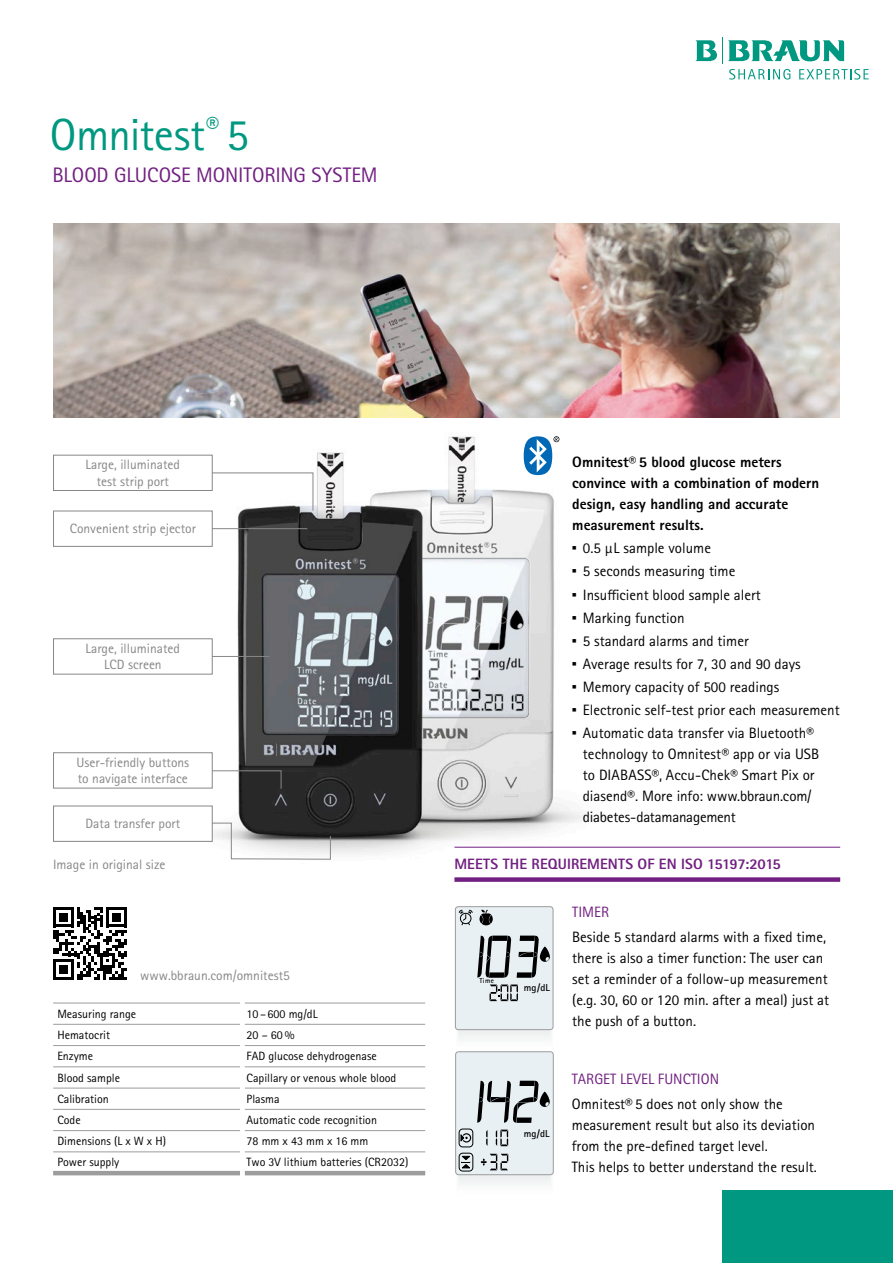
<style>
.page{position:relative;width:893px;height:1263px;background:#fff}
.page>*{position:absolute;margin:0;border:0;box-sizing:border-box;transform-origin:0 0}
.t1{font:45px "Rotis Sans Serif Pro";letter-spacing:-.015em;color:#009880}
.t2{font:21px "Rotis Sans Serif Pro";letter-spacing:-.005em;color:#712081}
.t3{font:15px/21px "Rotis Sans Serif Pro";color:#000}
.t4{font:800 15px/21px "Rotis Sans Serif Pro";color:#000}
.t5{font:800 15px "Rotis Sans Serif Pro";letter-spacing:.005em;color:#712081}
.t6{font:15px "Rotis Sans Serif Pro";color:#712081}
.t7{font:13.5px/16.5px "Rotis Sans Serif Pro";color:#868786;text-align:center}
.t8{font:12px "Rotis Sans Serif Pro";color:#000}
.t9{font:700 10.05px "Rotis Sans Serif";color:#000}
.t10{font:700 7.05px "Rotis Sans Serif";color:#000}
</style>
<div class="page">
<img style="left:237px;top:436px;width:406px;height:419px">
<img style="left:54px;top:223px;width:786px;height:194px">
<hr style="left:190px;top:656px;width:79px;height:1px;background:#868786">
<svg style="left:53px;top:752px;width:229px;height:37px"></svg>
<svg style="left:53px;top:638px;width:160px;height:37px"></svg>
<svg style="left:53px;top:454px;width:261px;height:93px"></svg>
<hr style="left:53px;top:1003px;width:187px;height:1px;background:#9c9c9d">
<hr style="left:245px;top:1003px;width:180px;height:1px;background:#9c9c9d">
<hr style="left:53px;top:1024px;width:187px;height:1px;background:#9c9c9d">
<hr style="left:245px;top:1024px;width:180px;height:1px;background:#9c9c9d">
<hr style="left:53px;top:1045px;width:187px;height:1px;background:#9c9c9d">
<hr style="left:245px;top:1045px;width:180px;height:1px;background:#9c9c9d">
<hr style="left:53px;top:1066px;width:187px;height:1px;background:#9c9c9d">
<hr style="left:245px;top:1066px;width:180px;height:1px;background:#9c9c9d">
<hr style="left:53px;top:1088px;width:187px;height:1px;background:#9c9c9d">
<hr style="left:245px;top:1088px;width:180px;height:1px;background:#9c9c9d">
<hr style="left:53px;top:1109px;width:187px;height:1px;background:#9c9c9d">
<hr style="left:245px;top:1109px;width:180px;height:1px;background:#9c9c9d">
<hr style="left:53px;top:1130px;width:187px;height:1px;background:#9c9c9d">
<hr style="left:245px;top:1130px;width:180px;height:1px;background:#9c9c9d">
<hr style="left:53px;top:1151px;width:187px;height:1px;background:#9c9c9d">
<hr style="left:245px;top:1151px;width:180px;height:1px;background:#9c9c9d">
<hr style="left:53px;top:1171px;width:187px;height:4px;background:#9c9c9d">
<hr style="left:245px;top:1171px;width:180px;height:4px;background:#9c9c9d">
<div style="left:722px;top:1191px;width:171px;height:72px;background:#009880"></div>
<svg style="left:695px;top:37px;width:174px;height:43px"></svg>
<svg style="left:524px;top:436px;width:35px;height:39px"></svg>
<hr style="left:454px;top:847px;width:386px;height:1px;background:#712081">
<div style="left:454px;top:877px;width:386px;height:5px;background:#712081"></div>
<svg style="left:54px;top:907px;width:72px;height:73px"></svg>
<svg style="left:457px;top:1018px;width:97px;height:43px"></svg>
<div style="left:455px;top:907px;width:98px;height:123px;background:#e9f0f3;border-radius:3px"></div>
<svg style="left:459px;top:910px;width:14px;height:16px"></svg>
<svg style="left:479px;top:910px;width:14px;height:15px"></svg>
<div style="left:492px;top:935px;width:15px;height:6px;background:#000"></div>
<div style="left:489px;top:972px;width:15px;height:6px;background:#000"></div>
<svg style="left:504px;top:936px;width:7px;height:42px"></svg>
<svg style="left:477px;top:936px;width:15px;height:42px"></svg>
<div style="left:520px;top:935px;width:15px;height:6px;background:#8c9092"></div>
<svg style="left:518px;top:936px;width:32px;height:42px"></svg>
<svg style="left:490px;top:984px;width:28px;height:17px"></svg>
<div style="left:455px;top:906px;width:98px;height:124px;border:1px solid #9c9c9d;border-radius:3px"></div>
<div style="left:456px;top:1052px;width:97px;height:123px;background:#e9f0f3;border-radius:3px"></div>
<svg style="left:477px;top:1081px;width:73px;height:42px"></svg>
<svg style="left:486px;top:1130px;width:2px;height:16px"></svg>
<svg style="left:496px;top:1129px;width:12px;height:17px"></svg>
<div style="left:459px;top:1128px;width:14px;height:19px;border:1px solid #000;border-radius:4px"></div>
<svg style="left:460px;top:1133px;width:12px;height:10px"></svg>
<div style="left:459px;top:1153px;width:14px;height:18px;border:1px solid #000;border-radius:4px"></div>
<svg style="left:457px;top:1154px;width:97px;height:30px"></svg>
<div style="left:455px;top:1051px;width:98px;height:124px;border:1px solid #9c9c9d;border-radius:3px"></div>
<svg style="left:53px;top:805px;width:278px;height:55px"></svg>
<h1 class="t1" style="left:50px;top:108px;width:200px">Omnitest<sup>®</sup> 5</h1>
<h2 class="t2" style="left:52px;top:162px;width:327px">BLOOD GLUCOSE MONITORING SYSTEM</h2>
<p class="t7" style="left:86px;top:456px;width:96px">Large, illuminated test strip port</p>
<p class="t7" style="left:70px;top:521px;width:128px">Convenient strip ejector</p>
<p class="t7" style="left:86px;top:640px;width:96px">Large, illuminated<br>LCD screen</p>
<p class="t7" style="left:77px;top:754px;width:114px;text-align:left">User-friendly buttons to navigate interface</p>
<p class="t7" style="left:86px;top:816px;width:96px">Data transfer port</p>
<p class="t4" style="left:572px;top:451px;width:248px">Omnitest® 5 blood glucose meters convince with a combination of modern design, easy handling and accurate measurement results.</p>
<p class="t3" style="left:572px;top:538px;width:140px">■ 0.5 µL sample volume</p>
<p class="t3" style="left:572px;top:561px;width:165px">■ 5 seconds measuring time</p>
<p class="t3" style="left:572px;top:584px;width:190px">■ Insufficient blood sample alert</p>
<p class="t3" style="left:572px;top:607px;width:114px">■ Marking function</p>
<p class="t3" style="left:572px;top:630px;width:178px">■ 5 standard alarms and timer</p>
<p class="t3" style="left:572px;top:653px;width:230px">■ Average results for 7, 30 and 90 days</p>
<p class="t3" style="left:572px;top:677px;width:208px">■ Memory capacity of 500 readings</p>
<p class="t3" style="left:572px;top:700px;width:269px">■ Electronic self-test prior each measurement</p>
<p class="t3" style="left:583px;top:723px;width:238px;text-indent:-11px">■ Automatic data transfer via Bluetooth® technology to Omnitest® app or via USB to DIABASS®, Accu-Chek® Smart Pix or diasend®. More info: www.bbraun.com/ diabetes-datamanagement</p>
<p class="t7" style="left:53px;top:857px;width:114px">Image in original size</p>
<p class="t5" style="left:454px;top:854px;width:328px">MEETS THE REQUIREMENTS OF EN ISO 15197:2015</p>
<p class="t7" style="left:140px;top:967px;width:151px">www.bbraun.com/omnitest5</p>
<p class="t10" style="left:479px;top:976px;width:16px">Time</p>
<p class="t8" style="left:57px;top:1007px;width:80px">Measuring range</p>
<p class="t8" style="left:247px;top:1007px;width:72px">10–600 mg/dL</p>
<p class="t8" style="left:57px;top:1028px;width:54px">Hematocrit</p>
<p class="t8" style="left:247px;top:1028px;width:50px">20 – 60 %</p>
<p class="t8" style="left:57px;top:1049px;width:37px">Enzyme</p>
<p class="t8" style="left:247px;top:1049px;width:132px">FAD glucose dehydrogenase</p>
<p class="t8" style="left:57px;top:1070px;width:64px">Blood sample</p>
<p class="t8" style="left:247px;top:1070px;width:151px">Capillary or venous whole blood</p>
<p class="t8" style="left:57px;top:1092px;width:53px">Calibration</p>
<p class="t8" style="left:247px;top:1092px;width:35px">Plasma</p>
<p class="t8" style="left:57px;top:1113px;width:25px">Code</p>
<p class="t8" style="left:247px;top:1113px;width:132px">Automatic code recognition</p>
<p class="t8" style="left:57px;top:1134px;width:110px">Dimensions (L x W x H)</p>
<p class="t8" style="left:247px;top:1134px;width:123px">78 mm x 43 mm x 16 mm</p>
<p class="t8" style="left:57px;top:1154px;width:63px">Power supply</p>
<p class="t8" style="left:247px;top:1154px;width:163px">Two 3V lithium batteries (CR2032)</p>
<p class="t9" style="left:524px;top:982px;width:27px">mg/dL</p>
<p class="t9" style="left:524px;top:1127px;width:27px">mg/dL</p>
<p class="t6" style="left:572px;top:903px;width:38px">TIMER</p>
<p class="t3" style="left:572px;top:926px;width:258px">Beside 5 standard alarms with a fixed time, there is also a timer function: The user can set a reminder of a follow-up measurement (e.g. 30, 60 or 120 min. after a meal) just at the push of a button.</p>
<p class="t6" style="left:572px;top:1070px;width:149px">TARGET LEVEL FUNCTION</p>
<p class="t3" style="left:572px;top:1094px;width:247px">Omnitest® 5 does not only show the measurement result but also its deviation from the pre-defined target level.<br>This helps to better understand the result.</p>
</div>
